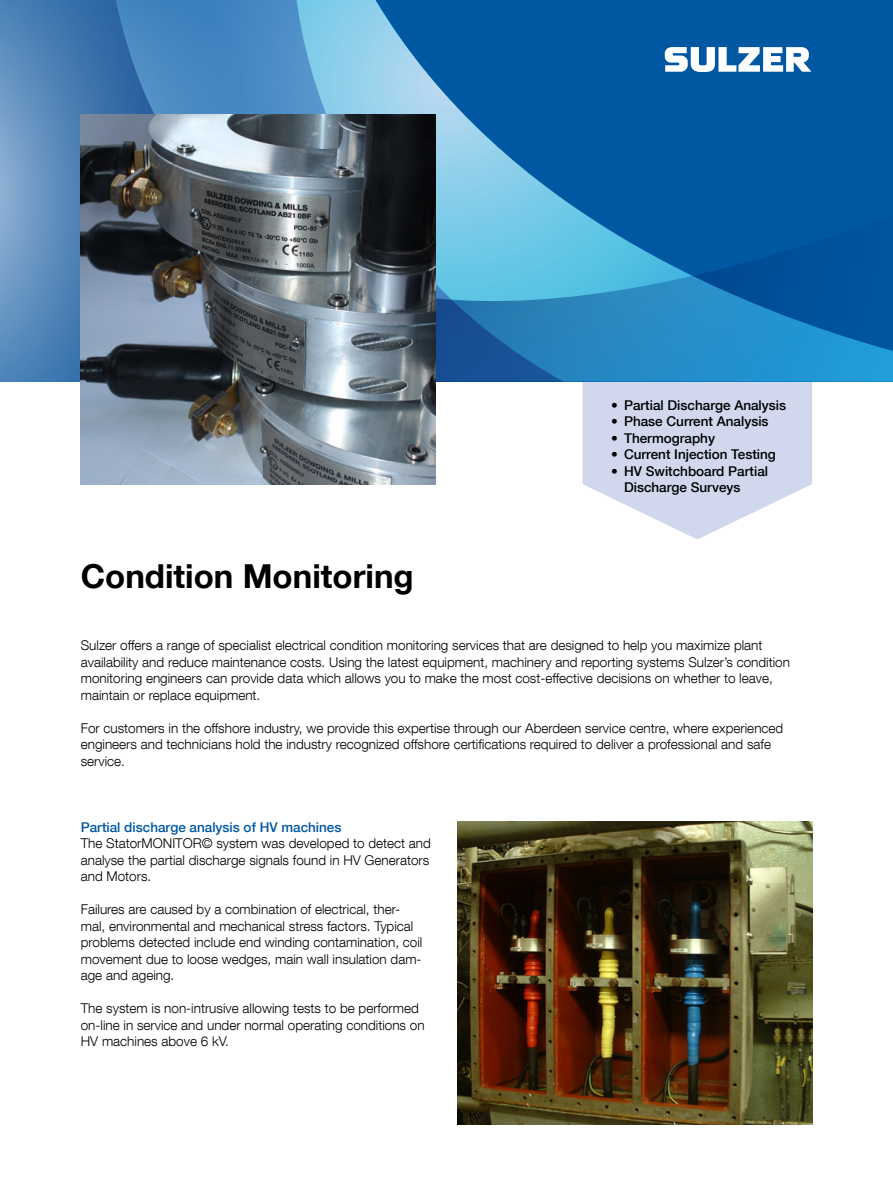
<style>
.page{position:relative;width:893px;height:1191px;background:#fff}
.page>*{position:absolute;margin:0;border:0;box-sizing:border-box;transform-origin:0 0}
.Cover_title{font:700 33px "Helvetica Neue LT Com";color:#000}
.Body_text{font:300 13.5px/16.5px "Helvetica Neue LT Com";color:#000}
.t1{font:500 13.5px/16.5px "Helvetica Neue LT Com";color:#000}
.Subtitle_blue{font:500 13.5px "Helvetica Neue LT Com";color:#0058a2}
</style>
<div class="page">
<svg style="left:582px;top:381px;width:230px;height:158px"></svg>
<svg style="left:0;top:0;width:893px;height:381px"></svg>
<svg style="left:665px;top:47px;width:146px;height:25px"></svg>
<img style="left:81px;top:115px;width:355px;height:370px">
<img style="left:457px;top:821px;width:355px;height:303px">
<p class="Cover_title" style="left:81px;top:555px;width:334px">Condition Monitoring</p>
<p class="t1" style="left:611px;top:397px;width:176px">• Partial Discharge Analysis</p>
<p class="t1" style="left:611px;top:413px;width:159px">• Phase Current Analysis</p>
<p class="t1" style="left:611px;top:430px;width:105px">• Thermography</p>
<p class="t1" style="left:611px;top:446px;width:166px">• Current Injection Testing</p>
<p class="t1" style="left:624px;top:463px;width:146px;text-indent:-13px">• HV Switchboard Partial<br>Discharge Surveys</p>
<p class="Body_text" style="left:81px;top:636px;width:711px">Sulzer offers a range of specialist electrical condition monitoring services that are designed to help you maximize plant availability and reduce maintenance costs. Using the latest equipment, machinery and reporting systems Sulzer’s condition monitoring engineers can provide data which allows you to make the most cost-effective decisions on whether to leave, maintain or replace equipment.</p>
<p class="Body_text" style="left:81px;top:719px;width:704px">For customers in the offshore industry, we provide this expertise through our Aberdeen service centre, where experienced engineers and technicians hold the industry recognized offshore certifications required to deliver a professional and safe service.</p>
<p class="Subtitle_blue" style="left:81px;top:818px;width:262px">Partial discharge analysis of HV machines</p>
<p class="Body_text" style="left:81px;top:834px;width:352px;text-align:justify">The StatorMONITOR© system was developed to detect and analyse the partial discharge signals found in HV Generators and Motors.</p>
<p class="Body_text" style="left:81px;top:900px;width:343px">Failures are caused by a combination of electrical, ther&shy;mal, environmental and mechanical stress factors. Typical problems detected include end winding contamination, coil movement due to loose wedges, main wall insulation dam&shy;age and ageing.</p>
<p class="Body_text" style="left:81px;top:999px;width:345px">The system is non-intrusive allowing tests to be performed on-line in service and under normal operating conditions on<br>HV machines above 6 kV.</p>
</div>
